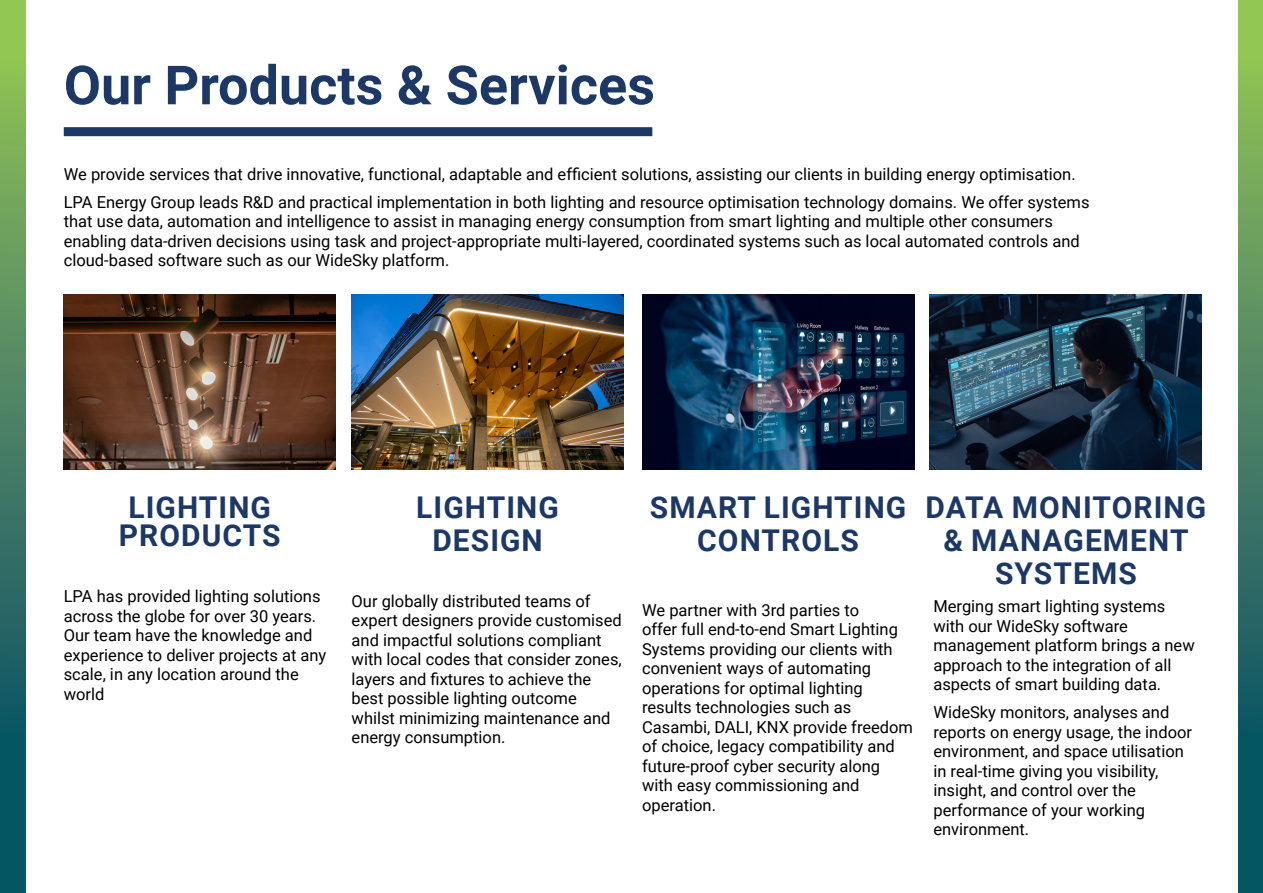
<style>
.page{position:relative;width:1263px;height:893px;background:#fff}
.page>*{position:absolute;margin:0;border:0;box-sizing:border-box;transform-origin:0 0}
.t1{font:700 54px "Roboto";color:#1c3867}
.t2{font:700 30px/33px "Roboto";letter-spacing:.035em;color:#1c3867;text-align:center}
.t3{font:16.5px/19.5px "Roboto";color:#000}
</style>
<div class="page">
<div style="left:64px;top:127px;width:588px;height:9px;background:#1c3867"></div>
<img style="left:64px;top:294px;width:272px;height:175px">
<img style="left:352px;top:294px;width:271px;height:175px">
<img style="left:930px;top:294px;width:272px;height:175px">
<img style="left:642px;top:294px;width:272px;height:175px">
<svg style="left:0;top:0;width:26px;height:893px;background:#468360"></svg>
<svg style="left:1238px;top:0;width:25px;height:893px;background:#468360"></svg>
<h1 class="t1" style="left:64px;top:47px;width:593px">Our Products &amp; Services</h1>
<p class="t3" style="left:64px;top:159px;width:1027px;line-height:28px">We provide services that drive innovative, functional, adaptable and efficient solutions, assisting our clients in building energy optimisation.<br>LPA Energy Group leads R&amp;D and practical implementation in both lighting and resource optimisation technology domains. We offer systems</p>
<p class="t3" style="left:64px;top:211px;width:1017px">that use data, automation and intelligence to assist in managing energy consumption from smart lighting and multiple other consumers enabling data-driven decisions using task and project-appropriate multi-layered, coordinated systems such as local automated controls and cloud-based software such as our WideSky platform.</p>
<h2 class="t2" style="left:119px;top:493px;width:163px;line-height:28px">LIGHTING<br>PRODUCTS</h2>
<p class="t3" style="left:64px;top:586px;width:264px">LPA has provided lighting solutions across the globe for over 30 years.<br>Our team have the knowledge and experience to deliver projects at any scale, in any location around the world</p>
<h2 class="t2" style="left:416px;top:490px;width:144px;line-height:32.2px">LIGHTING<br>DESIGN</h2>
<p class="t3" style="left:352px;top:590px;width:272px">Our globally distributed teams of expert designers provide customised and impactful solutions compliant with local codes that consider zones, layers and fixtures to achieve the best possible lighting outcome whilst minimizing maintenance and energy consumption.</p>
<h2 class="t2" style="left:650px;top:490px;width:258px">SMART LIGHTING<br>CONTROLS</h2>
<p class="t3" style="left:642px;top:600px;width:272px">We partner with 3rd parties to<br>offer full end-to-end Smart Lighting<br>Systems providing our clients with convenient ways of automating operations for optimal lighting results technologies such as<br>Casambi, DALI, KNX provide freedom of choice, legacy compatibility and future-proof cyber security along with easy commissioning and operation.</p>
<h2 class="t2" style="left:925px;top:490px;width:282px">DATA MONITORING &amp; MANAGEMENT<br>SYSTEMS</h2>
<p class="t3" style="left:933px;top:596px;width:263px">Merging smart lighting systems with our WideSky software management platform brings a new approach to the integration of all aspects of smart building data.</p>
<p class="t3" style="left:933px;top:702px;width:260px">WideSky monitors, analyses and reports on energy usage, the indoor environment, and space utilisation in real-time giving you visibility, insight, and control over the performance of your working environment.</p>
</div>
